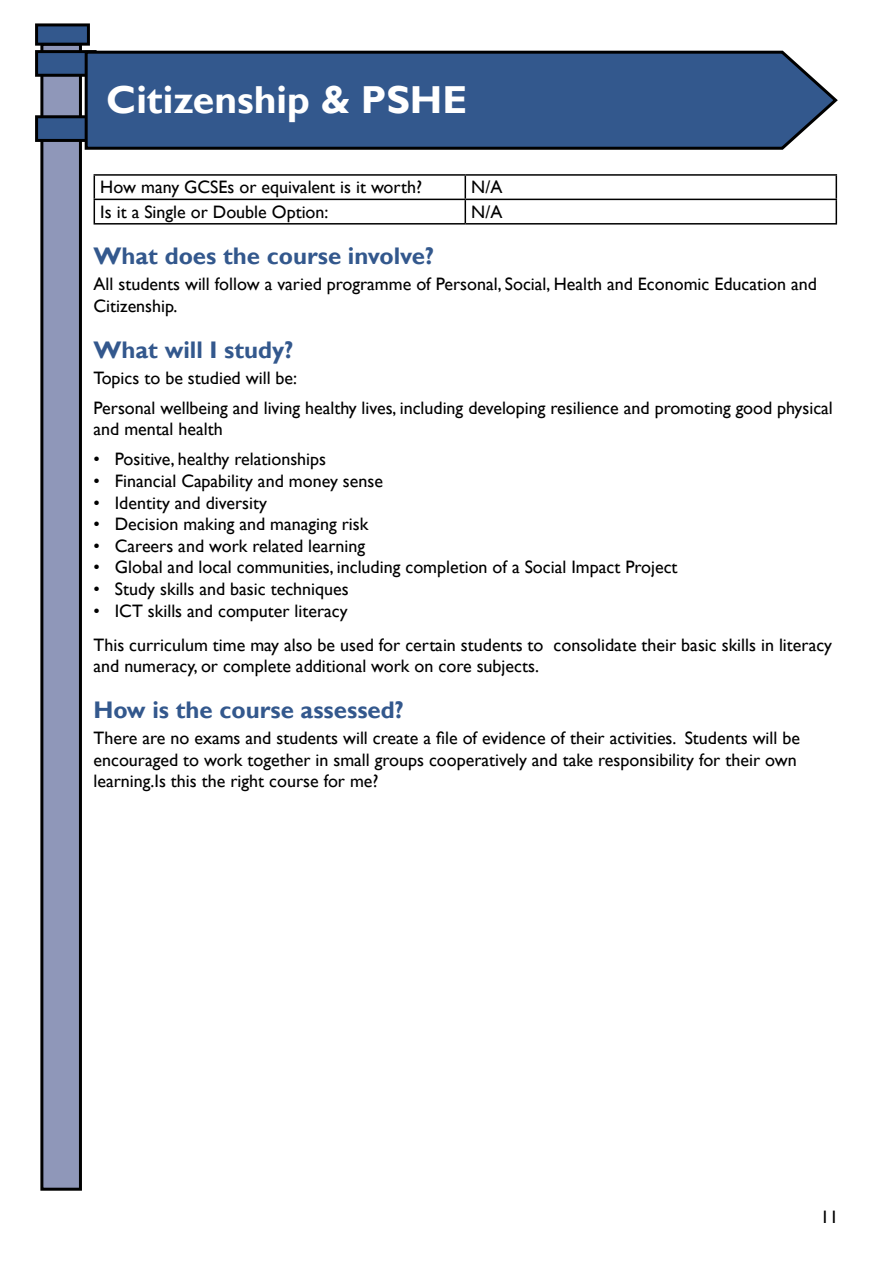
<style>
.page{position:relative;width:893px;height:1263px;background:#fff}
.page>*{position:absolute;margin:0;border:0;box-sizing:border-box;transform-origin:0 0}
.t1{font:700 39px "Gill Sans";color:#fff}
.t2{font:700 24px "Gill Sans";color:#33588d}
.t3{font:18px/21.6px "Gill Sans";color:#000}
</style>
<div class="page">
<div style="left:42px;top:44px;width:38px;height:1145px;background:#8f97b9"></div>
<div style="left:40px;top:43px;width:42px;height:1148px;border:3px solid #000"></div>
<div style="left:37px;top:52px;width:58px;height:23px;background:#33588d"></div>
<div style="left:35px;top:50px;width:62px;height:27px;border:3px solid #000"></div>
<div style="left:37px;top:117px;width:58px;height:23px;background:#33588d"></div>
<div style="left:35px;top:115px;width:62px;height:27px;border:3px solid #000"></div>
<div style="left:37px;top:25px;width:51px;height:19px;background:#33588d"></div>
<div style="left:35px;top:23px;width:55px;height:23px;border:3px solid #000"></div>
<svg style="left:83px;top:50px;width:755px;height:100px;background:#385988"></svg>
<hr style="left:94px;top:174px;width:371px;height:2px;background:#000">
<hr style="left:465px;top:174px;width:372px;height:2px;background:#000">
<hr style="left:94px;top:199px;width:371px;height:1px;background:#000">
<svg style="left:94px;top:176px;width:1px;height:47px"></svg>
<hr style="left:465px;top:199px;width:372px;height:1px;background:#000">
<svg style="left:465px;top:176px;width:1px;height:47px"></svg>
<svg style="left:836px;top:176px;width:1px;height:47px"></svg>
<hr style="left:94px;top:223px;width:371px;height:2px;background:#000">
<hr style="left:465px;top:223px;width:372px;height:2px;background:#000">
<h1 class="t1" style="left:106px;top:77px;width:362px">Citizenship &amp; PSHE</h1>
<p class="t3" style="left:100px;top:177px;width:323px">How many GCSEs or equivalent is it worth?</p>
<p class="t3" style="left:471px;top:177px;width:33px">N/A</p>
<p class="t3" style="left:100px;top:201px;width:230px">Is it a Single or Double Option:</p>
<p class="t3" style="left:471px;top:201px;width:33px">N/A</p>
<h2 class="t2" style="left:94px;top:242px;width:342px">What does the course involve?</h2>
<p class="t3" style="left:94px;top:274px;width:725px">All students will follow a varied programme of Personal, Social, Health and Economic Education and<br>Citizenship.</p>
<h2 class="t2" style="left:94px;top:335px;width:201px">What will I study?</h2>
<p class="t3" style="left:94px;top:363px;width:741px;line-height:30.2px">Topics to be studied will be:<br>Personal wellbeing and living healthy lives, including developing resilience and promoting good physical</p>
<p class="t3" style="left:94px;top:419px;width:131px">and mental health</p>
<p class="t3" style="left:94px;top:449px;width:234px">• Positive, healthy relationships</p>
<p class="t3" style="left:94px;top:470px;width:291px">• Financial Capability and money sense</p>
<p class="t3" style="left:94px;top:492px;width:175px">• Identity and diversity</p>
<p class="t3" style="left:94px;top:514px;width:276px">• Decision making and managing risk</p>
<p class="t3" style="left:94px;top:535px;width:273px">• Careers and work related learning</p>
<p class="t3" style="left:94px;top:557px;width:585px">• Global and local communities, including completion of a Social Impact Project</p>
<p class="t3" style="left:94px;top:578px;width:257px">• Study skills and basic techniques</p>
<p class="t3" style="left:94px;top:594px;width:740px;line-height:34.3px">• ICT skills and computer literacy<br>This curriculum time may also be used for certain students to consolidate their basic skills in literacy</p>
<p class="t3" style="left:94px;top:656px;width:447px">and numeracy, or complete additional work on core subjects.</p>
<h2 class="t2" style="left:94px;top:696px;width:312px">How is the course assessed?</h2>
<p class="t3" style="left:94px;top:728px;width:708px">There are no exams and students will create a file of evidence of their activities. Students will be encouraged to work together in small groups cooperatively and take responsibility for their own learning.Is this the right course for me?</p>
<p class="t3" style="left:820px;top:1207px;width:19px">11</p>
</div>
